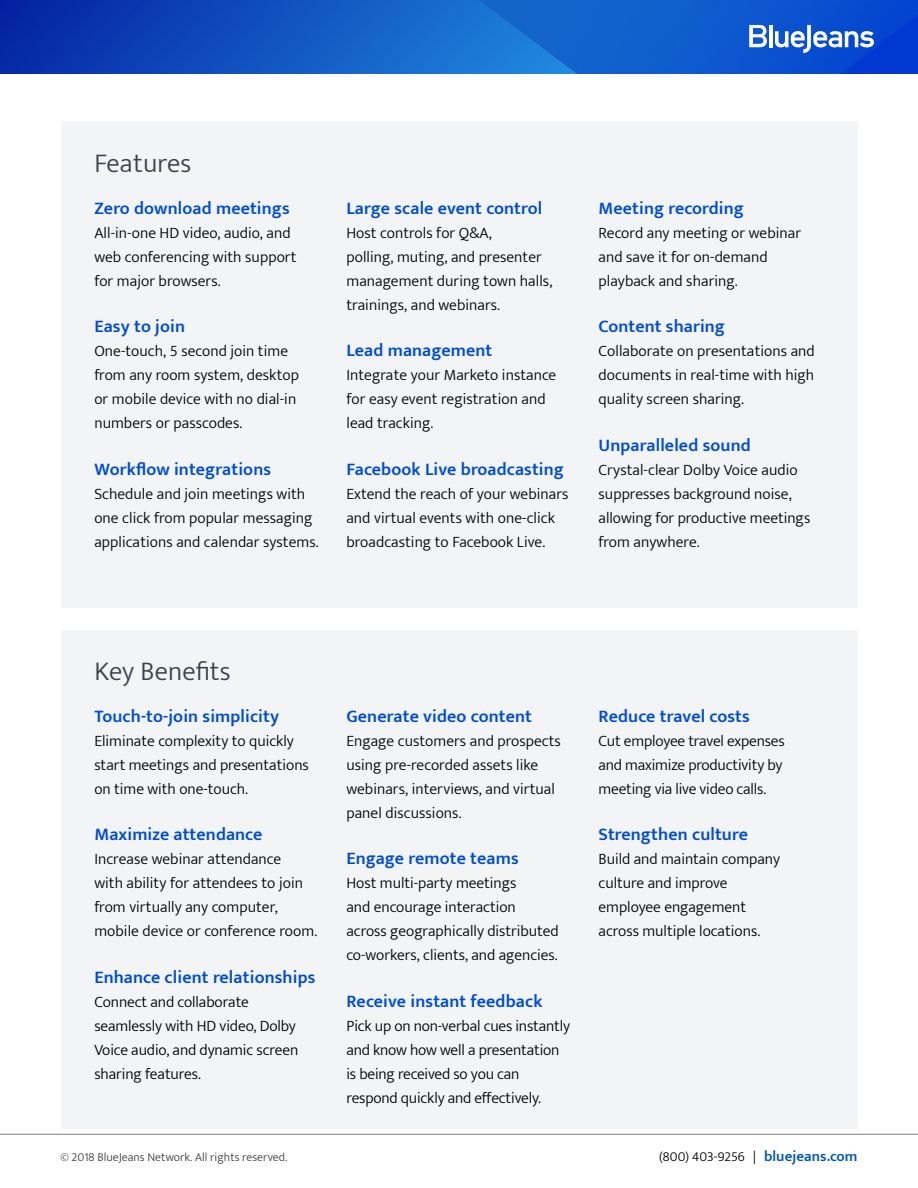
<style>
.page{position:relative;width:918px;height:1188px;background:#fff}
.page>*{position:absolute;margin:0;border:0;box-sizing:border-box;transform-origin:0 0}
.H1-box_header{font:300 27px "Mukta";letter-spacing:.005em;color:#3b424d}
.H1{font:600 18px "Mukta";letter-spacing:.005em;color:#004dce}
.body_text{font:300 15.75px/24px "Mukta";letter-spacing:.005em;color:#000}
.t1{font:300 13.5px "Mukta";letter-spacing:.005em;color:#000}
.t2{font:300 12px "Mukta";letter-spacing:.005em;color:#404040}
.s1{font-weight:600;font-size:15px;color:#0058b8}
</style>
<div class="page">
<img style="left:0;top:0;width:918px;height:74px">
<svg style="left:749px;top:25px;width:18px;height:22px"></svg>
<hr style="left:769px;top:25px;width:3px;height:22px;background:#fff">
<svg style="left:775px;top:25px;width:99px;height:28px"></svg>
<hr style="left:0;top:1134px;width:918px;height:1px;background:#808080">
<div style="left:61px;top:122px;width:796px;height:486px;background:#f2f4f6"></div>
<div style="left:61px;top:630px;width:796px;height:499px;background:#f2f4f6"></div>
<p class="H1-box_header" style="left:94px;top:147px;width:98px">Features</p>
<p class="H1" style="left:94px;top:197px;width:197px">Zero download meetings</p>
<p class="body_text" style="left:94px;top:220px;width:204px">All-in-one HD video, audio, and web conferencing with support for major browsers.</p>
<p class="H1" style="left:94px;top:315px;width:92px">Easy to join</p>
<p class="body_text" style="left:94px;top:339px;width:206px">One-touch, 5 second join time from any room system, desktop or mobile device with no dial-in numbers or passcodes.</p>
<p class="H1" style="left:94px;top:458px;width:178px">Workflow integrations</p>
<p class="body_text" style="left:94px;top:481px;width:226px">Schedule and join meetings with one click from popular messaging applications and calendar systems.</p>
<p class="H1" style="left:346px;top:197px;width:197px">Large scale event control</p>
<p class="body_text" style="left:346px;top:220px;width:207px">Host controls for Q&amp;A,<br>polling, muting, and presenter management during town halls, trainings, and webinars.</p>
<p class="H1" style="left:346px;top:339px;width:147px">Lead management</p>
<p class="body_text" style="left:346px;top:363px;width:211px">Integrate your Marketo instance for easy event registration and lead tracking.</p>
<p class="H1" style="left:346px;top:458px;width:219px">Facebook Live broadcasting</p>
<p class="body_text" style="left:346px;top:481px;width:224px">Extend the reach of your webinars and virtual events with one-click broadcasting to Facebook Live.</p>
<p class="H1" style="left:599px;top:197px;width:147px">Meeting recording</p>
<p class="body_text" style="left:599px;top:220px;width:204px">Record any meeting or webinar and save it for on-demand playback and sharing.</p>
<p class="H1" style="left:599px;top:315px;width:128px">Content sharing</p>
<p class="body_text" style="left:599px;top:339px;width:218px;text-align:justify">Collaborate on presentations and documents in real-time with high quality screen sharing.</p>
<p class="H1" style="left:599px;top:434px;width:154px">Unparalleled sound</p>
<p class="body_text" style="left:599px;top:457px;width:213px">Crystal-clear Dolby Voice audio suppresses background noise, allowing for productive meetings from anywhere.</p>
<p class="H1-box_header" style="left:94px;top:655px;width:138px">Key Benefits</p>
<p class="H1" style="left:94px;top:705px;width:186px">Touch-to-join simplicity</p>
<p class="body_text" style="left:94px;top:728px;width:216px">Eliminate complexity to quickly start meetings and presentations on time with one-touch.</p>
<p class="H1" style="left:94px;top:824px;width:170px">Maximize attendance</p>
<p class="body_text" style="left:94px;top:847px;width:224px">Increase webinar attendance<br>with ability for attendees to join from virtually any computer, mobile device or conference room.</p>
<p class="H1" style="left:94px;top:966px;width:223px">Enhance client relationships</p>
<p class="body_text" style="left:94px;top:990px;width:206px">Connect and collaborate seamlessly with HD video, Dolby<br>Voice audio, and dynamic screen sharing features.</p>
<p class="H1" style="left:346px;top:705px;width:187px">Generate video content</p>
<p class="body_text" style="left:346px;top:728px;width:216px">Engage customers and prospects using pre-recorded assets like webinars, interviews, and virtual panel discussions.</p>
<p class="H1" style="left:346px;top:848px;width:174px">Engage remote teams</p>
<p class="body_text" style="left:346px;top:871px;width:214px">Host multi-party meetings<br>and encourage interaction across geographically distributed co-workers, clients, and agencies.</p>
<p class="H1" style="left:346px;top:990px;width:198px">Receive instant feedback</p>
<p class="body_text" style="left:346px;top:1014px;width:225px">Pick up on non-verbal cues instantly and know how well a presentation is being received so you can respond quickly and effectively.</p>
<p class="H1" style="left:599px;top:705px;width:153px">Reduce travel costs</p>
<p class="body_text" style="left:599px;top:728px;width:188px">Cut employee travel expenses and maximize productivity by meeting via live video calls.</p>
<p class="H1" style="left:599px;top:824px;width:151px">Strengthen culture</p>
<p class="body_text" style="left:599px;top:847px;width:183px">Build and maintain company culture and improve employee engagement across multiple locations.</p>
<p class="t2" style="left:60px;top:1150px;width:228px">© 2018 BlueJeans Network. All rights reserved.</p>
<p class="t1" style="left:659px;top:1148px;width:200px">(800) 403-9256 | <span class="s1">bluejeans.com</span></p>
</div>
